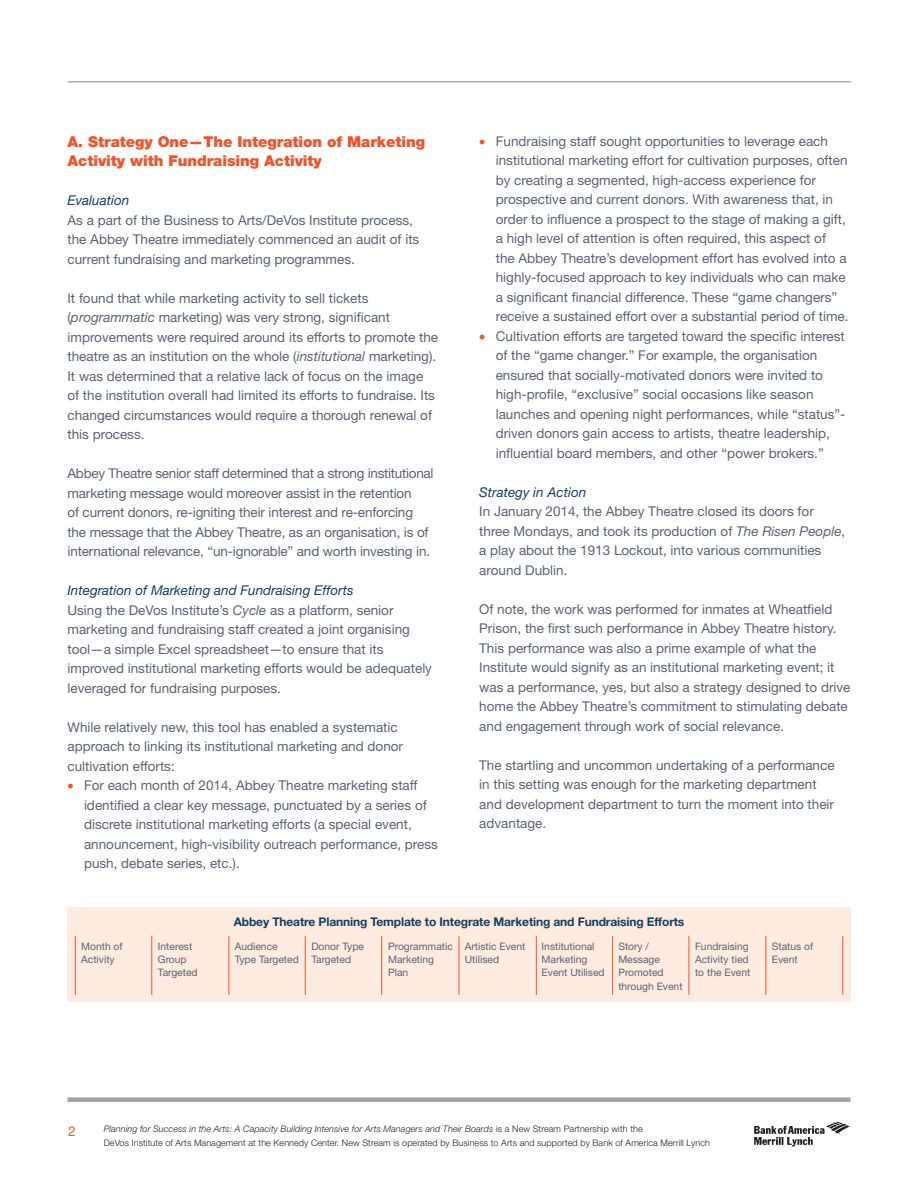
<style>
.page{position:relative;width:918px;height:1188px;background:#fff}
.page>*{position:absolute;margin:0;border:0;box-sizing:border-box;transform-origin:0 0}
.t1{font:900 15px/19.5px "Helvetica Neue";letter-spacing:-.005em;color:#f0542b}
.List_Paragraph{font:13.5px/19.5px "Helvetica Neue";color:#5d6171}
.t2{font:italic 13.5px "Helvetica Neue";color:#133f61}
.t3{font:13.5px "Helvetica Neue";color:#f0542b}
.t4{font:700 12px "Helvetica Neue";letter-spacing:-.01em;color:#133f61}
.t5{font:10.35px/13.2px "Helvetica Neue";color:#5d6171}
.t6{font:300 9px/13.8px "Helvetica Neue";letter-spacing:.01em;color:#231f20}
.s1{font-style:italic}
.s2{color:#f0542b}
</style>
<div class="page">
<img style="left:754px;top:1121px;width:96px;height:26px">
<div style="left:67px;top:907px;width:784px;height:95px;background:#fdebe0"></div>
<div style="left:68px;top:1097px;width:782px;height:5px;background:#a29fa9"></div>
<hr style="left:68px;top:81px;width:783px;height:1px;background:#aba8b1">
<hr style="left:75px;top:936px;width:1px;height:59px;background:#f0542b">
<hr style="left:151px;top:936px;width:1px;height:59px;background:#f0542b">
<hr style="left:228px;top:936px;width:1px;height:59px;background:#f0542b">
<hr style="left:305px;top:936px;width:1px;height:59px;background:#f0542b">
<hr style="left:381px;top:936px;width:1px;height:59px;background:#f0542b">
<hr style="left:459px;top:936px;width:1px;height:59px;background:#f0542b">
<hr style="left:536px;top:936px;width:1px;height:59px;background:#f0542b">
<hr style="left:612px;top:936px;width:1px;height:59px;background:#f0542b">
<hr style="left:689px;top:936px;width:1px;height:59px;background:#f0542b">
<hr style="left:766px;top:936px;width:1px;height:59px;background:#f0542b">
<hr style="left:842px;top:936px;width:1px;height:59px;background:#f0542b">
<p class="t1" style="left:68px;top:131px;width:359px">A. Strategy One—The Integration of Marketing<br>Activity with Fundraising Activity</p>
<p class="t2" style="left:68px;top:192px;width:63px">Evaluation</p>
<p class="List_Paragraph" style="left:68px;top:210px;width:353px">As a part of the Business to Arts/DeVos Institute process, the Abbey Theatre immediately commenced an audit of its current fundraising and marketing programmes.</p>
<p class="List_Paragraph" style="left:68px;top:288px;width:372px">It found that while marketing activity to sell tickets (<span class="s1">programmatic</span> marketing) was very strong, significant improvements were required around its efforts to promote the theatre as an institution on the whole (<span class="s1">institutional</span> marketing).<br>It was determined that a relative lack of focus on the image of the institution overall had limited its efforts to fundraise. Its changed circumstances would require a thorough renewal of this process.</p>
<p class="List_Paragraph" style="left:68px;top:463px;width:368px">Abbey Theatre senior staff determined that a strong institutional marketing message would moreover assist in the retention<br>of current donors, re-igniting their interest and re-enforcing the message that the Abbey Theatre, as an organisation, is of international relevance, “un-ignorable” and worth investing in.</p>
<p class="t2" style="left:68px;top:582px;width:288px">Integration of Marketing and Fundraising Efforts</p>
<p class="List_Paragraph" style="left:68px;top:600px;width:366px">Using the DeVos Institute’s <span class="s1">Cycle</span> as a platform, senior marketing and fundraising staff created a joint organising tool—a simple Excel spreadsheet—to ensure that its improved institutional marketing efforts would be adequately leveraged for fundraising purposes.</p>
<p class="List_Paragraph" style="left:68px;top:717px;width:337px">While relatively new, this tool has enabled a systematic approach to linking its institutional marketing and donor cultivation efforts:</p>
<p class="List_Paragraph" style="left:84px;top:775px;width:355px;text-indent:-16px"><span class="s2">•</span> For each month of 2014, Abbey Theatre marketing staff identified a clear key message, punctuated by a series of discrete institutional marketing efforts (a special event, announcement, high-visibility outreach performance, press push, debate series, etc.).</p>
<p class="List_Paragraph" style="left:496px;top:131px;width:354px;text-indent:-16px"><span class="s2">•</span> Fundraising staff sought opportunities to leverage each institutional marketing effort for cultivation purposes, often by creating a segmented, high-access experience for prospective and current donors. With awareness that, in order to influence a prospect to the stage of making a gift, a high level of attention is often required, this aspect of<br>the Abbey Theatre’s development effort has evolved into a highly-focused approach to key individuals who can make a significant financial difference. These “game changers” receive a sustained effort over a substantial period of time.</p>
<p class="List_Paragraph" style="left:496px;top:326px;width:351px;text-indent:-16px"><span class="s2">•</span> Cultivation efforts are targeted toward the specific interest of the “game changer.” For example, the organisation ensured that socially-motivated donors were invited to high-profile, “exclusive” social occasions like season launches and opening night performances, while “status”- driven donors gain access to artists, theatre leadership, influential board members, and other “power brokers.”</p>
<p class="t2" style="left:479px;top:484px;width:109px">Strategy in Action</p>
<p class="List_Paragraph" style="left:479px;top:501px;width:368px">In January 2014, the Abbey Theatre closed its doors for three Mondays, and took its production of <span class="s1">The Risen People</span>, a play about the 1913 Lockout, into various communities around Dublin.</p>
<p class="List_Paragraph" style="left:479px;top:599px;width:373px">Of note, the work was performed for inmates at Wheatfield Prison, the first such performance in Abbey Theatre history.<br>This performance was also a prime example of what the Institute would signify as an institutional marketing event; it was a performance, yes, but also a strategy designed to drive home the Abbey Theatre’s commitment to stimulating debate and engagement through work of social relevance.</p>
<p class="List_Paragraph" style="left:479px;top:755px;width:357px">The startling and uncommon undertaking of a performance in this setting was enough for the marketing department and development department to turn the moment into their advantage.</p>
<p class="t4" style="left:234px;top:914px;width:452px">Abbey Theatre Planning Template to Integrate Marketing and Fundraising Efforts</p>
<p class="t5" style="left:81px;top:940px;width:43px">Month of<br>Activity</p>
<p class="t5" style="left:158px;top:940px;width:41px">Interest<br>Group<br>Targeted</p>
<p class="t5" style="left:235px;top:940px;width:66px">Audience<br>Type Targeted</p>
<p class="t5" style="left:311px;top:940px;width:54px">Donor Type<br>Targeted</p>
<p class="t5" style="left:388px;top:940px;width:66px">Programmatic<br>Marketing<br>Plan</p>
<p class="t5" style="left:465px;top:940px;width:62px">Artistic Event<br>Utilised</p>
<p class="t5" style="left:542px;top:940px;width:65px">Institutional<br>Marketing<br>Event Utilised</p>
<p class="t5" style="left:618px;top:940px;width:66px">Story /<br>Message<br>Promoted through Event</p>
<p class="t5" style="left:695px;top:940px;width:57px">Fundraising<br>Activity tied to the Event</p>
<p class="t5" style="left:772px;top:940px;width:43px">Status of<br>Event</p>
<p class="t3" style="left:68px;top:1123px;width:9px">2</p>
<p class="t6" style="left:104px;top:1122px;width:608px"><span class="s1">Planning for Success in the Arts: A Capacity Building Intensive for Arts Managers and Their Boards</span> is a New Stream Partnership with the<br>DeVos Institute of Arts Management at the Kennedy Center. New Stream is operated by Business to Arts and supported by Bank of America Merrill Lynch</p>
</div>
